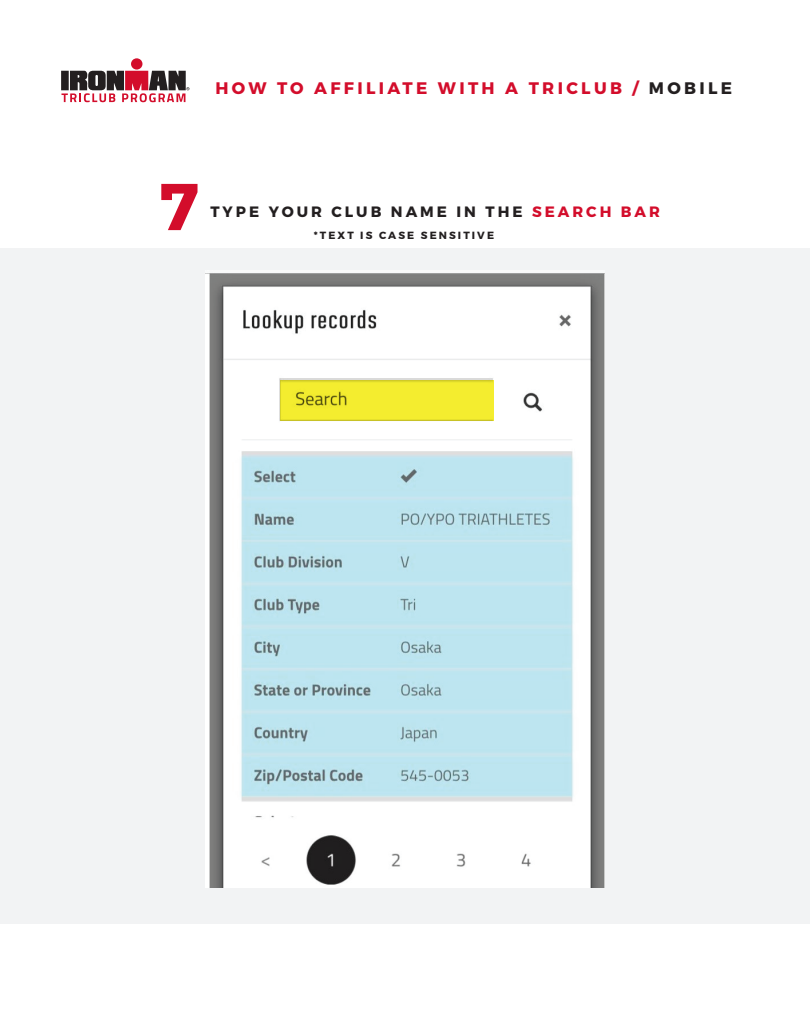
<style>
.page{position:relative;width:810px;height:1035px;background:#fff}
.page>*{position:absolute;margin:0;border:0;box-sizing:border-box;transform-origin:0 0}
.t1{font:700 65.88px "Montserrat";color:#d30d2b}
.t2{font:700 16.75px "Montserrat";letter-spacing:.2em;color:#d30d2b}
.t3{font:700 15px "Montserrat";letter-spacing:.2em;color:#231f20}
.t4{font:700 10.38px "Montserrat";letter-spacing:.2em;color:#231f20}
.s1{color:#231f20}
.s2{color:#d30d2b}
</style>
<div class="page">
<div style="left:0;top:248px;width:810px;height:676px;background:#f2f3f4"></div>
<div style="left:61px;top:71px;width:8px;height:19px;background:#3c3839"></div>
<div style="left:131px;top:58px;width:11px;height:12px;background:#d30d2b;border-radius:50%"></div>
<svg style="left:62px;top:71px;width:127px;height:31px"></svg>
<img style="left:205px;top:273px;width:400px;height:615px">
<div style="left:280px;top:380px;width:214px;height:41px;background:#f4ed2f"></div>
<p class="t2" style="left:215px;top:78px;width:518px">HOW TO AFFILIATE WITH A TRICLUB / <span class="s1">MOBILE</span></p>
<h1 class="t1" style="left:159px;top:166px;width:41px">7</h1>
<p class="t3" style="left:210px;top:203px;width:451px">TYPE YOUR CLUB NAME IN THE <span class="s2">SEARCH BAR</span></p>
<p class="t4" style="left:314px;top:229px;width:182px">*TEXT IS CASE SENSITIVE</p>
</div>
